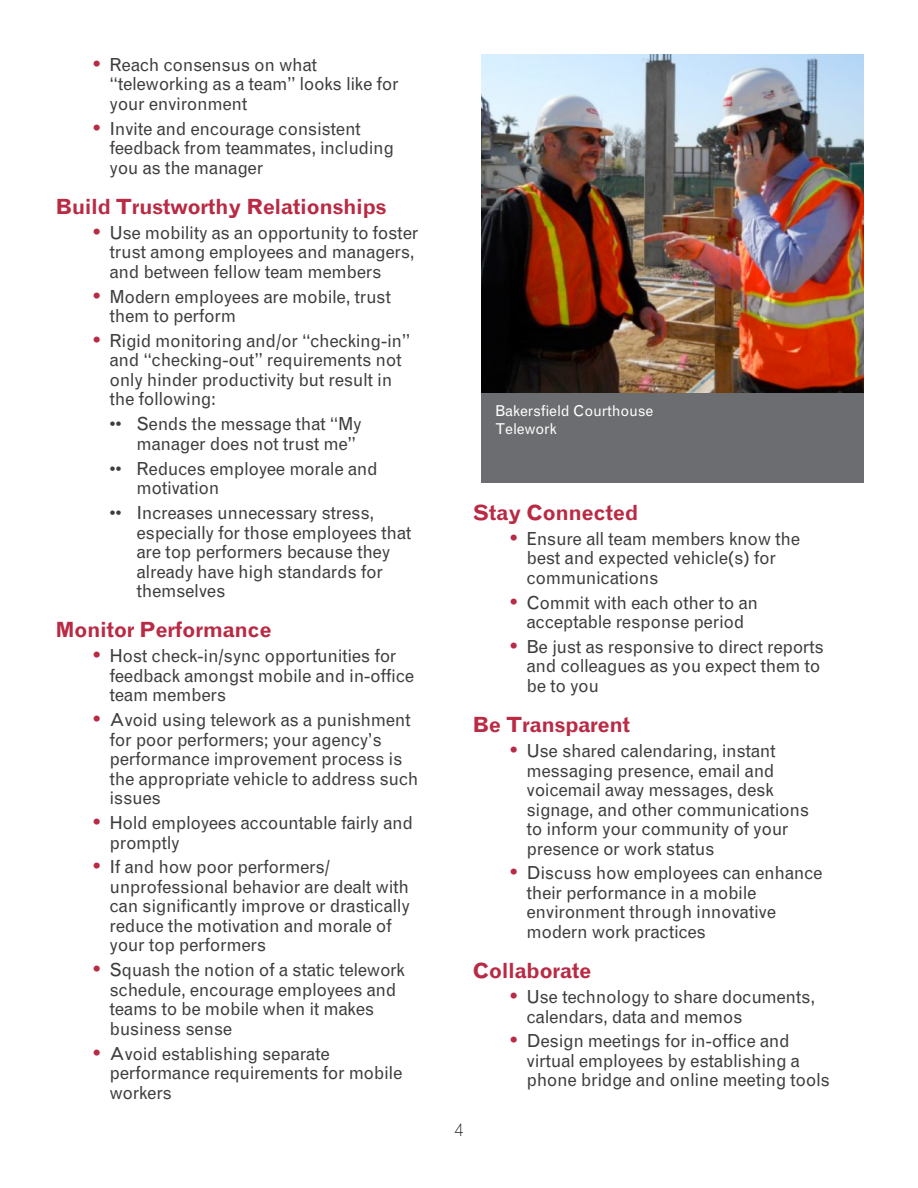
<style>
.page{position:relative;width:918px;height:1188px;background:#fff}
.page>*{position:absolute;margin:0;border:0;box-sizing:border-box;transform-origin:0 0}
.t1{font:700 21px "Grotesque MT Std";letter-spacing:-.025em;color:#b92a44}
.t2{font:18px/19.5px "Grotesque MT Std";letter-spacing:-.025em;color:#3e3e3f}
.t3{font:300 18px "Grotesque";color:#231f20}
.t4{font:15px/18px "Grotesque MT Std";letter-spacing:-.015em;color:#fff}
.s1{font-weight:700;font-size:21px;color:#b92a44}
</style>
<div class="page">
<div style="left:482px;top:54px;width:382px;height:428px;background:#6c6d70"></div>
<img style="left:482px;top:54px;width:382px;height:339px">
<p class="t2" style="left:110px;top:55px;width:291px;text-indent:-16px"><span class="s1">•</span> Reach consensus on what “teleworking as a team” looks like for your environment</p>
<p class="t2" style="left:110px;top:119px;width:286px;text-indent:-16px"><span class="s1">•</span> Invite and encourage consistent feedback from teammates, including you as the manager</p>
<p class="t1" style="left:56px;top:194px;width:333px">Build Trustworthy Relationships</p>
<p class="t2" style="left:110px;top:223px;width:311px;text-indent:-16px"><span class="s1">•</span> Use mobility as an opportunity to foster trust among employees and managers, and between fellow team members</p>
<p class="t2" style="left:110px;top:287px;width:283px;text-indent:-16px"><span class="s1">•</span> Modern employees are mobile, trust them to perform</p>
<p class="t2" style="left:110px;top:331px;width:302px;text-indent:-16px"><span class="s1">•</span> Rigid monitoring and/or “checking-in” and “checking-out” requirements not only hinder productivity but result in the following:</p>
<p class="t2" style="left:137px;top:414px;width:227px;text-indent:-27px">•• Sends the message that “My manager does not trust me”</p>
<p class="t2" style="left:137px;top:459px;width:243px;text-indent:-27px">•• Reduces employee morale and motivation</p>
<p class="t2" style="left:137px;top:503px;width:277px;text-indent:-27px">•• Increases unnecessary stress, especially for those employees that are top performers because they already have high standards for themselves</p>
<p class="t1" style="left:56px;top:618px;width:218px">Monitor Performance</p>
<p class="t2" style="left:110px;top:646px;width:306px;text-indent:-16px"><span class="s1">•</span> Host check-in/sync opportunities for feedback amongst mobile and in-office team members</p>
<p class="t2" style="left:110px;top:710px;width:311px;text-indent:-16px"><span class="s1">•</span> Avoid using telework as a punishment for poor performers; your agency’s performance improvement process is the appropriate vehicle to address such issues</p>
<p class="t2" style="left:110px;top:813px;width:305px;text-indent:-16px"><span class="s1">•</span> Hold employees accountable fairly and promptly</p>
<p class="t2" style="left:110px;top:858px;width:302px;text-indent:-16px"><span class="s1">•</span> If and how poor performers/ unprofessional behavior are dealt with can significantly improve or drastically reduce the motivation and morale of your top performers</p>
<p class="t2" style="left:110px;top:960px;width:297px;text-indent:-16px"><span class="s1">•</span> Squash the notion of a static telework schedule, encourage employees and teams to be mobile when it makes business sense</p>
<p class="t2" style="left:110px;top:1044px;width:295px;text-indent:-16px"><span class="s1">•</span> Avoid establishing separate performance requirements for mobile workers</p>
<p class="t4" style="left:495px;top:402px;width:160px">Bakersfield Courthouse<br>Telework</p>
<p class="t1" style="left:472px;top:500px;width:167px">Stay Connected</p>
<p class="t2" style="left:527px;top:529px;width:275px;text-indent:-16px"><span class="s1">•</span> Ensure all team members know the best and expected vehicle(s) for communications</p>
<p class="t2" style="left:510px;top:593px;width:249px;text-align:center"><span class="s1">•</span> Commit with each other to an acceptable response period</p>
<p class="t2" style="left:527px;top:637px;width:299px;text-indent:-16px"><span class="s1">•</span> Be just as responsive to direct reports and colleagues as you expect them to be to you</p>
<p class="t1" style="left:472px;top:712px;width:159px">Be Transparent</p>
<p class="t2" style="left:527px;top:741px;width:284px;text-indent:-16px"><span class="s1">•</span> Use shared calendaring, instant messaging presence, email and voicemail away messages, desk signage, and other communications to inform your community of your presence or work status</p>
<p class="t2" style="left:527px;top:864px;width:298px;text-indent:-16px"><span class="s1">•</span> Discuss how employees can enhance their performance in a mobile environment through innovative modern work practices</p>
<p class="t1" style="left:472px;top:958px;width:121px">Collaborate</p>
<p class="t2" style="left:527px;top:987px;width:290px;text-indent:-16px"><span class="s1">•</span> Use technology to share documents, calendars, data and memos</p>
<p class="t2" style="left:527px;top:1032px;width:305px;text-indent:-16px"><span class="s1">•</span> Design meetings for in-office and virtual employees by establishing a phone bridge and online meeting tools</p>
<p class="t3" style="left:455px;top:1119px;width:10px">4</p>
</div>
